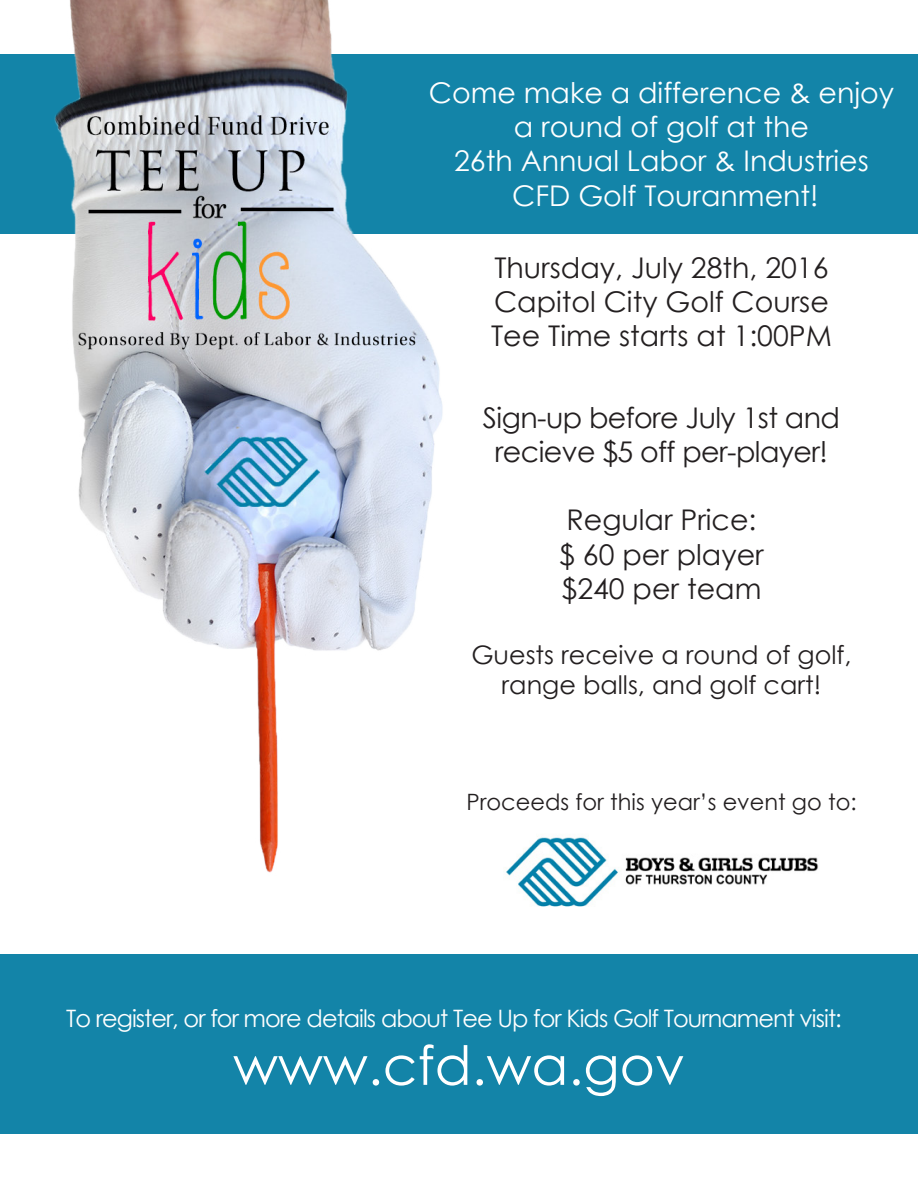
<style>
.page{position:relative;width:918px;height:1188px;background:#fff}
.page>*{position:absolute;margin:0;border:0;box-sizing:border-box;transform-origin:0 0}
.t1{font:54px "Century Gothic";color:#fff}
.t2{font:28.5px/34.2px "Century Gothic";color:#231f20;text-align:justify}
.t3{font:28.5px/34.2px "Century Gothic";color:#fff;text-align:center}
.t4{font:28.5px/34.2px "Century Gothic";letter-spacing:-.02em;color:#231f20;text-align:center}
.t5{font:25.5px/30.6px "Century Gothic";color:#231f20;text-align:center}
.t6{font:24px "Century Gothic";letter-spacing:-.04em;color:#fff}
.t7{font:22.5px "Century Gothic";color:#231f20}
</style>
<div class="page">
<div style="left:0;top:955px;width:918px;height:179px;background:#1384a8"></div>
<div style="left:0;top:54px;width:918px;height:179px;background:#1384a8"></div>
<img style="left:506px;top:837px;width:313px;height:70px">
<img style="left:41px;top:0;width:413px;height:955px">
<p class="t3" style="left:429px;top:75px;width:467px">Come make a difference &amp; enjoy a round of golf at the<br>26th Annual Labor &amp; Industries<br>CFD Golf Touranment!</p>
<p class="t2" style="left:491px;top:250px;width:342px">Thursday, July 28th, 2016<br>Capitol City Golf Course Tee Time starts at 1:00PM</p>
<p class="t4" style="left:483px;top:400px;width:359px">Sign-up before July 1st and recieve $5 off per-player!</p>
<p class="t2" style="left:567px;top:503px;width:191px">Regular Price:</p>
<p class="t2" style="left:559px;top:537px;width:206px">$ 60 per player</p>
<p class="t2" style="left:562px;top:571px;width:201px">$240 per team</p>
<p class="t5" style="left:471px;top:639px;width:382px">Guests receive a round of golf, range balls, and golf cart!</p>
<p class="t7" style="left:466px;top:786px;width:392px">Proceeds for this year’s event go to:</p>
<p class="t6" style="left:66px;top:1001px;width:777px">To register, or for more details about Tee Up for Kids Golf Tournament visit:</p>
<p class="t1" style="left:233px;top:1028px;width:453px">www.cfd.wa.gov</p>
</div>
